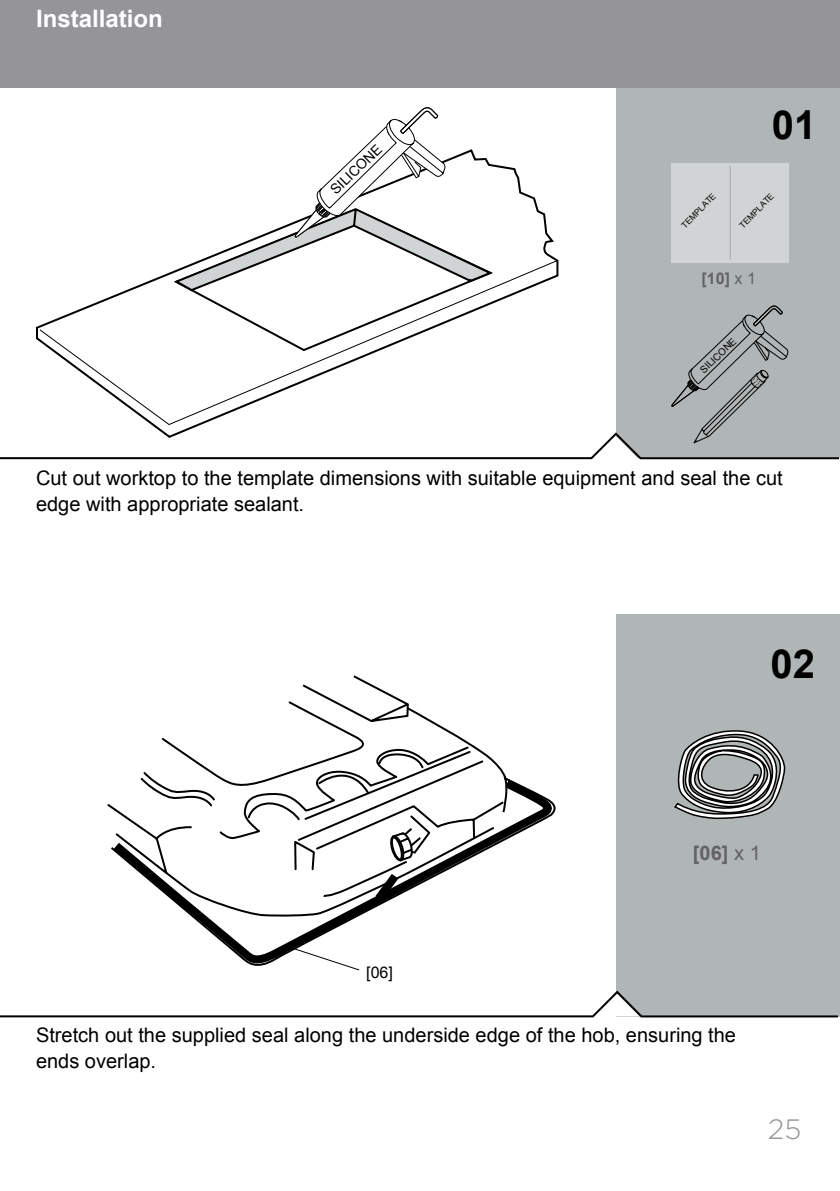
<style>
.page{position:relative;width:840px;height:1191px;background:#fff}
.page>*{position:absolute;margin:0;border:0;box-sizing:border-box;transform-origin:0 0}
.t1{font:700 40px "Arial";color:#000}
.t2{font:300 28px "Gotham";color:#939598}
.t3{font:700 24px "Arial";color:#fff}
.t4{font:20px/26px "Arial";color:#000}
.t5{font:700 20px "Arial";color:#636366}
.t6{font:700 16px "Arial";color:#636366}
.t7{font:16px "Arial";color:#000}
.t8{font:14px "Arial";color:#000}
.t9{font:9.8px "Arial";color:#000}
.t10{font:8.6px "Arial";color:#000}
.s1{font-style:inherit}
.s2{font-weight:400}
</style>
<div class="page">
<div style="left:615px;top:88px;width:224px;height:527px;background:#b0b5b5"></div>
<div style="left:0;top:458px;width:839px;height:158px;background:#fff"></div>
<div style="left:616px;top:614px;width:223px;height:422px;background:#b0b5b5"></div>
<div style="left:0;top:0;width:839px;height:87px;background:#949499"></div>
<svg style="left:674px;top:730px;width:111px;height:89px"></svg>
<div style="left:671px;top:163px;width:117px;height:100px;background:#d1d4d4"></div>
<hr style="left:729px;top:166px;width:1px;height:94px;background:#a6a8ab">
<svg style="left:193px;top:775px;width:361px;height:194px"></svg>
<svg style="left:107px;top:701px;width:388px;height:217px"></svg>
<svg style="left:176px;top:107px;width:314px;height:185px"></svg>
<svg style="left:293px;top:675px;width:212px;height:234px"></svg>
<div style="left:0;top:1017px;width:839px;height:66px;background:#fff"></div>
<svg style="left:0;top:990px;width:837px;height:28px"></svg>
<svg style="left:0;top:304px;width:837px;height:156px"></svg>
<p class="t3" style="left:36px;top:2px;width:128px">Installation</p>
<p class="t8" style="left:326px;top:185px;width:66px;rotate:-44deg">SILICONE</p>
<h1 class="t1" style="left:771px;top:99px;width:46px">01</h1>
<p class="t10" style="left:678px;top:222px;width:46px;rotate:-45deg">TEMPLATE</p>
<p class="t10" style="left:736px;top:222px;width:46px;rotate:-45deg">TEMPLATE</p>
<p class="t6" style="left:701px;top:268px;width:56px">[1<span class="s1">0</span>] <span class="s2">x 1</span></p>
<p class="t9" style="left:697px;top:367px;width:47px;rotate:-44deg">SILICONE</p>
<p class="t4" style="left:36px;top:465px;width:747px">Cut out worktop to the template dimensions with suitable equipment and seal the cut edge with appropriate sealant.</p>
<h1 class="t1" style="left:770px;top:637px;width:46px">02</h1>
<p class="t5" style="left:692px;top:840px;width:69px">[06] <span class="s2">x 1</span></p>
<p class="t7" style="left:366px;top:961px;width:28px">[06]</p>
<p class="t4" style="left:36px;top:1021px;width:701px">Stretch out the supplied seal along the underside edge of the hob, ensuring the ends overlap.</p>
<h2 class="t2" style="left:767px;top:1114px;width:35px">25</h2>
</div>
